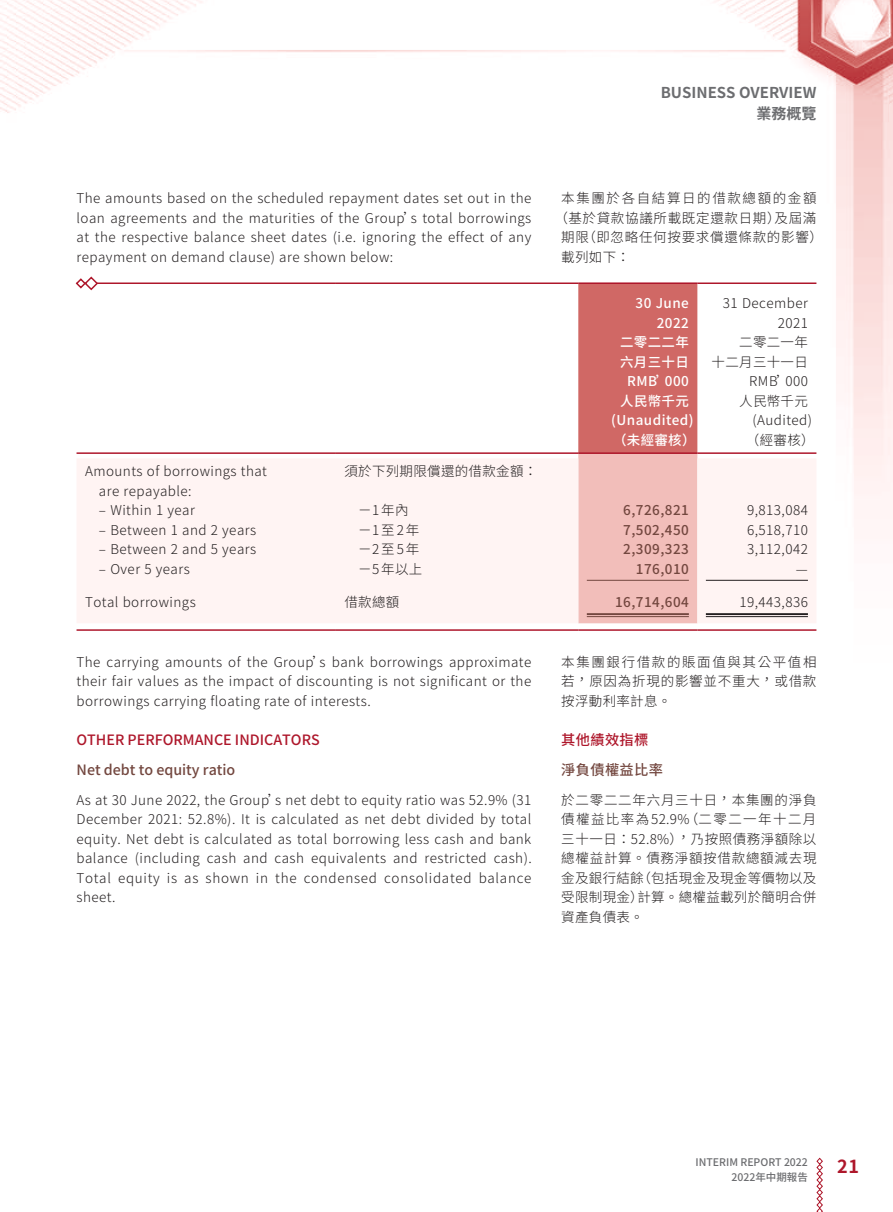
<style>
.page{position:relative;width:893px;height:1212px;background:#fff}
.page>*{position:absolute;margin:0;border:0;box-sizing:border-box;transform-origin:0 0}
.t1{font:700 18px "Source Han Sans TWHK";color:#ae172b}
.t2{font:700 15px/21px "Source Han Sans TWHK";color:#6c6d70;text-align:right}
._3__標題{font:500 14.25px "Source Han Sans TWHK";color:#ae172b}
._4__副標題{font:500 14.25px "Source Han Sans TWHK";color:#73473f}
._9___副標題--C{font:500 14.25px "Source Han Sans TWHK";letter-spacing:.02em;color:#73473f}
._8__標題--C{font:500 14.25px "Source Han Sans TWHK";letter-spacing:.02em;color:#ae172b}
._1__內文{font:300 13.5px/19.5px "Source Han Sans TWHK";letter-spacing:.035em;color:#231f20;text-align:justify}
._6__內文--C{font:300 13.5px/19.5px "Source Han Sans TWHK";letter-spacing:.05em;color:#231f20;text-align:justify}
._1__內文-2{font:500 13.5px "Source Han Sans TWHK";letter-spacing:.035em;color:#73473f}
._1__內文-3{font:500 13.5px "Source Han Sans TWHK";letter-spacing:.035em;color:#fff}
._6__內文--C-2{font:500 13.5px "Source Han Sans TWHK";letter-spacing:.02em;color:#fff}
._6__內文--C-3{font:300 13.5px "Source Han Sans TWHK";letter-spacing:.02em;color:#231f20}
._6__內文--C-4{font:300 13.5px "Source Han Sans TWHK";letter-spacing:.12em;color:#231f20}
.t3{font:500 10.5px/15px "Source Han Sans TWHK";color:#6c6d70;text-align:right}
</style>
<div class="page">
<img style="left:1px;top:0;width:892px;height:631px">
<svg style="left:816px;top:1157px;width:7px;height:55px"></svg>
<div style="left:578px;top:284px;width:119px;height:174px;background:#d06865"></div>
<svg style="left:77px;top:458px;width:739px;height:165px;fill:#fff4f3"></svg>
<hr style="left:77px;top:282px;width:259px;height:2px;background:#ae172b">
<hr style="left:336px;top:282px;width:242px;height:2px;background:#ae172b">
<hr style="left:578px;top:282px;width:119px;height:2px;background:#ae172b">
<hr style="left:697px;top:282px;width:119px;height:2px;background:#ae172b">
<hr style="left:77px;top:452px;width:259px;height:2px;background:#ae172b">
<hr style="left:336px;top:452px;width:242px;height:2px;background:#ae172b">
<hr style="left:578px;top:452px;width:119px;height:2px;background:#ae172b">
<hr style="left:697px;top:452px;width:119px;height:2px;background:#ae172b">
<hr style="left:587px;top:580px;width:102px;height:1px;background:#73473f">
<hr style="left:706px;top:580px;width:102px;height:1px;background:#231f20">
<hr style="left:587px;top:613px;width:102px;height:2px;background:#73473f">
<hr style="left:587px;top:616px;width:102px;height:1px;background:#73473f">
<hr style="left:706px;top:613px;width:102px;height:2px;background:#231f20">
<hr style="left:706px;top:616px;width:102px;height:1px;background:#231f20">
<hr style="left:77px;top:629px;width:259px;height:2px;background:#ae172b">
<hr style="left:336px;top:629px;width:242px;height:2px;background:#ae172b">
<hr style="left:578px;top:629px;width:119px;height:2px;background:#ae172b">
<hr style="left:697px;top:629px;width:119px;height:2px;background:#ae172b">
<svg style="left:75px;top:275px;width:24px;height:16px"></svg>
<p class="_1__內文" style="left:77px;top:189px;width:456px">The amounts based on the scheduled repayment dates set out in the loan agreements and the maturities of the Group’s total borrowings at the respective balance sheet dates (i.e. ignoring the effect of any repayment on demand clause) are shown below:</p>
<p class="_1__內文" style="left:85px;top:462px;width:184px">Amounts of borrowings that</p>
<p class="_1__內文" style="left:99px;top:481px;width:94px">are repayable:</p>
<p class="_6__內文--C-3" style="left:344px;top:464px;width:194px">須於下列期限償還的借款金額：</p>
<p class="t2" style="left:661px;top:83px;width:157px">BUSINESS OVERVIEW業務概覽</p>
<p class="_6__內文--C-4" style="left:561px;top:191px;width:257px">本集團於各自結算日的借款總額的金額</p>
<p class="_6__內文--C" style="left:555px;top:208px;width:263px">（基於貸款協議所載既定還款日期）及屆滿</p>
<p class="_6__內文--C" style="left:561px;top:228px;width:263px">期限（即忽略任何按要求償還條款的影響）</p>
<p class="_6__內文--C" style="left:561px;top:247px;width:70px">載列如下：</p>
<p class="_1__內文-3" style="left:636px;top:296px;width:55px">30 June</p>
<p class="_1__內文-3" style="left:657px;top:315px;width:34px">2022</p>
<p class="_6__內文--C-2" style="left:620px;top:335px;width:70px">二零二二年</p>
<p class="_6__內文--C-2" style="left:620px;top:354px;width:70px">六月三十日</p>
<p class="_1__內文" style="left:723px;top:294px;width:86px">31 December</p>
<p class="_1__內文" style="left:778px;top:313px;width:32px">2021</p>
<p class="_6__內文--C" style="left:739px;top:333px;width:70px">二零二一年</p>
<p class="_6__內文--C-3" style="left:712px;top:354px;width:98px">十二月三十一日</p>
<p class="_1__內文-3" style="left:627px;top:374px;width:63px">RMB’000</p>
<p class="_1__內文" style="left:749px;top:372px;width:60px">RMB’000</p>
<p class="_6__內文--C-2" style="left:620px;top:393px;width:70px">人民幣千元</p>
<p class="_6__內文--C" style="left:739px;top:391px;width:70px">人民幣千元</p>
<p class="_1__內文-3" style="left:611px;top:413px;width:84px">(Unaudited)</p>
<p class="_1__內文" style="left:752px;top:411px;width:61px">(Audited)</p>
<p class="_6__內文--C-2" style="left:613px;top:432px;width:84px">（未經審核）</p>
<p class="_6__內文--C" style="left:746px;top:430px;width:70px">（經審核）</p>
<p class="_1__內文" style="left:99px;top:501px;width:97px">– Within 1 year</p>
<p class="_6__內文--C" style="left:358px;top:501px;width:52px">－1 年內</p>
<p class="_1__內文-2" style="left:623px;top:503px;width:67px">6,726,821</p>
<p class="_1__內文" style="left:747px;top:501px;width:62px">9,813,084</p>
<p class="_1__內文" style="left:99px;top:520px;width:159px">– Between 1 and 2 years</p>
<p class="_6__內文--C" style="left:358px;top:520px;width:63px">－1至2年</p>
<p class="_1__內文-2" style="left:623px;top:522px;width:67px">7,502,450</p>
<p class="_1__內文" style="left:747px;top:520px;width:62px">6,518,710</p>
<p class="_1__內文" style="left:99px;top:540px;width:159px">– Between 2 and 5 years</p>
<p class="_6__內文--C" style="left:358px;top:540px;width:63px">－2至5年</p>
<p class="_1__內文-2" style="left:623px;top:542px;width:67px">2,309,323</p>
<p class="_1__內文" style="left:747px;top:540px;width:62px">3,112,042</p>
<p class="_1__內文" style="left:99px;top:559px;width:92px">– Over 5 years</p>
<p class="_6__內文--C" style="left:358px;top:559px;width:66px">－5 年以上</p>
<p class="_1__內文-2" style="left:636px;top:561px;width:54px">176,010</p>
<p class="_1__內文" style="left:796px;top:559px;width:13px">—</p>
<p class="_1__內文" style="left:85px;top:593px;width:112px">Total borrowings</p>
<p class="_6__內文--C" style="left:344px;top:593px;width:56px">借款總額</p>
<p class="_1__內文-2" style="left:615px;top:594px;width:75px">16,714,604</p>
<p class="_1__內文" style="left:739px;top:593px;width:70px">19,443,836</p>
<p class="_1__內文" style="left:77px;top:652px;width:456px">The carrying amounts of the Group’s bank borrowings approximate their fair values as the impact of discounting is not significant or the borrowings carrying floating rate of interests.</p>
<p class="_3__標題" style="left:77px;top:731px;width:245px">OTHER PERFORMANCE INDICATORS</p>
<p class="_4__副標題" style="left:77px;top:761px;width:160px">Net debt to equity ratio</p>
<p class="_1__內文" style="left:77px;top:790px;width:457px">As at 30 June 2022, the Group’s net debt to equity ratio was 52.9% (31<br>December 2021: 52.8%). It is calculated as net debt divided by total equity. Net debt is calculated as total borrowing less cash and bank balance (including cash and cash equivalents and restricted cash).<br>Total equity is as shown in the condensed consolidated balance sheet.</p>
<p class="_6__內文--C" style="left:561px;top:652px;width:257px">本集團銀行借款的賬面值與其公平值相若，原因為折現的影響並不重大，或借款按浮動利率計息。</p>
<p class="_8__標題--C" style="left:561px;top:731px;width:89px">其他績效指標</p>
<p class="_9___副標題--C" style="left:561px;top:761px;width:103px">淨負債權益比率</p>
<p class="_6__內文--C" style="left:561px;top:790px;width:257px">於二零二二年六月三十日，本集團的淨負債權益比率為52.9%（二零二一年十二月三十一日：52.8%），乃按照債務淨額除以總權益計算。債務淨額按借款總額減去現金及銀行結餘（包括現金及現金等價物以及受限制現金）計算。總權益載列於簡明合併資產負債表。</p>
<p class="t3" style="left:696px;top:1155px;width:114px">INTERIM REPORT 2022<br>2022年中期報告</p>
<h1 class="t1" style="left:837px;top:1156px;width:23px">21</h1>
</div>
